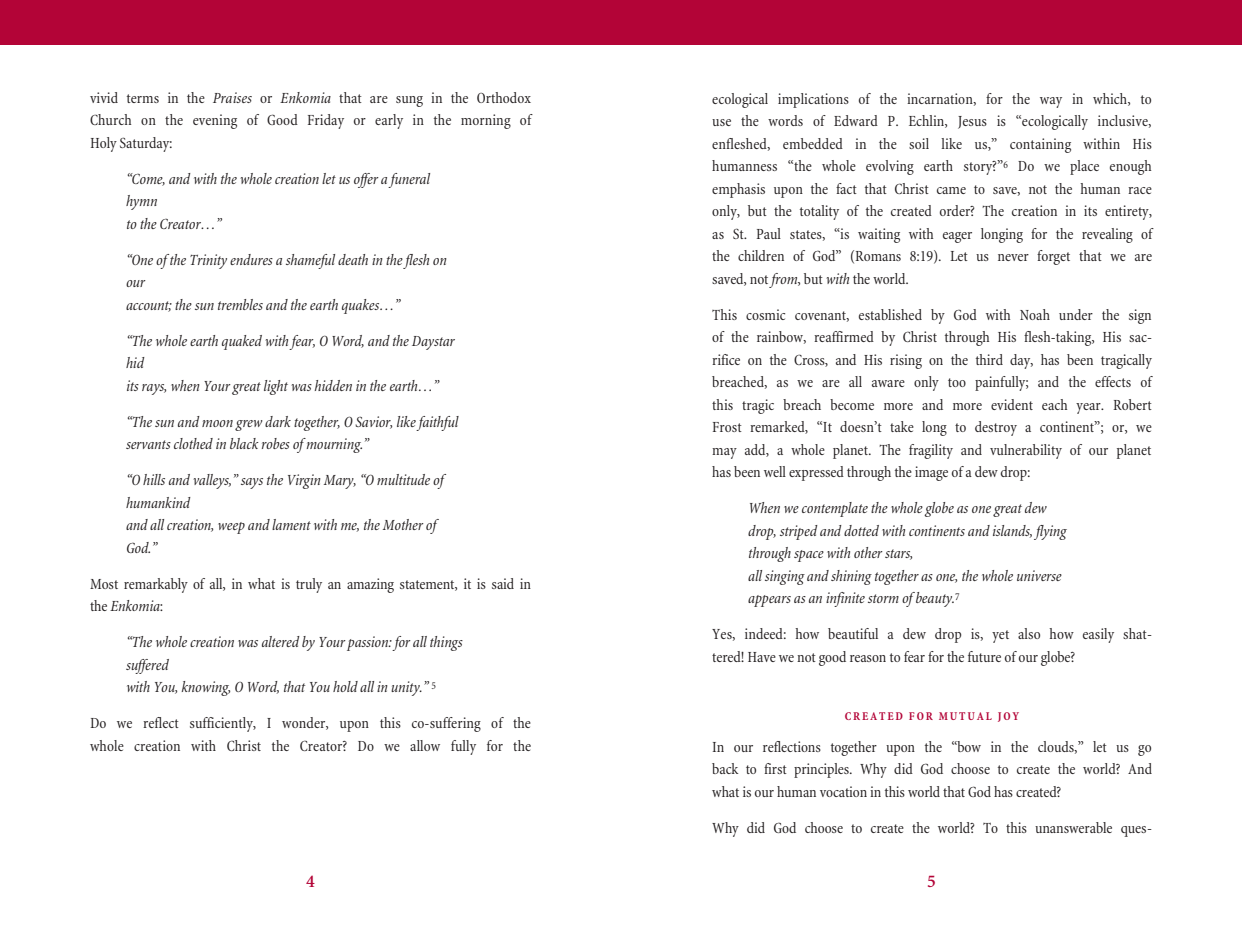
<style>
.page{position:relative;width:1242px;height:945px;background:#fff}
.page>*{position:absolute;margin:0;border:0;box-sizing:border-box;transform-origin:0 0}
.t1{font:600 18px "Minion";color:#b30437}
._3_LECTURE_TEXT{font:condensed 15.75px/22.5px "Minion";letter-spacing:-.005em;color:#231f20;text-align:justify}
._05_INSET_ITALIC_TEX{font:italic condensed 15.75px/22.5px "Minion";letter-spacing:-.01em;color:#231f20}
._3_LECTURE_TEXT-2{font:italic condensed 15.75px/22.5px "Minion";letter-spacing:-.01em;color:#231f20}
._2_SUBTITILE_HEAD{font:700 condensed 12px "Minion";letter-spacing:.15em;color:#b30437}
.s1{font-style:italic}
</style>
<div class="page">
<div style="left:0;top:0;width:1242px;height:45px;background:#b30437"></div>
<p class="_3_LECTURE_TEXT" style="left:90px;top:87px;width:443px">vivid terms in the <span class="s1">Praises</span> or <span class="s1">Enkomia</span> that are sung in the Orthodox Church on the evening of Good Friday or early in the morning of Holy Saturday:</p>
<p class="_05_INSET_ITALIC_TEX" style="left:126px;top:168px;width:305px">“Come, and with the whole creation let us offer a funeral hymn<br>to the Creator…”</p>
<p class="_05_INSET_ITALIC_TEX" style="left:126px;top:249px;width:322px">“One of the Trinity endures a shameful death in the flesh on our<br>account; the sun trembles and the earth quakes…”</p>
<p class="_05_INSET_ITALIC_TEX" style="left:126px;top:330px;width:330px">“The whole earth quaked with fear, O Word, and the Daystar hid<br>its rays, when Your great light was hidden in the earth…”</p>
<p class="_05_INSET_ITALIC_TEX" style="left:126px;top:411px;width:334px">“The sun and moon grew dark together, O Savior, like faithful servants clothed in black robes of mourning.”</p>
<p class="_05_INSET_ITALIC_TEX" style="left:126px;top:470px;width:319px">“O hills and valleys,” says the Virgin Mary, “O multitude of humankind<br>and all creation, weep and lament with me, the Mother of<br>God.”</p>
<p class="_3_LECTURE_TEXT" style="left:90px;top:573px;width:443px">Most remarkably of all, in what is truly an amazing statement, it is said in the <span class="s1">Enkomia</span>:</p>
<p class="_3_LECTURE_TEXT-2" style="left:126px;top:632px;width:338px">“The whole creation was altered by Your passion: for all things suffered<br>with You, knowing, O Word, that You hold all in unity.” <sup>5</sup></p>
<p class="_3_LECTURE_TEXT" style="left:90px;top:713px;width:443px">Do we reflect sufficiently, I wonder, upon this co-suffering of the whole creation with Christ the Creator? Do we allow fully for the</p>
<p class="_3_LECTURE_TEXT" style="left:712px;top:88px;width:441px">ecological implications of the incarnation, for the way in which, to use the words of Edward P. Echlin, Jesus is “ecologically inclusive, enfleshed, embedded in the soil like us,” containing within His humanness “the whole evolving earth story?”<sup>6</sup> Do we place enough emphasis upon the fact that Christ came to save, not the human race only, but the totality of the created order? The creation in its entirety, as St. Paul states, “is waiting with eager longing for the revealing of the children of God” (Romans 8:19). Let us never forget that we are saved, not <span class="s1">from</span>, but <span class="s1">with</span> the world.</p>
<p class="_3_LECTURE_TEXT" style="left:712px;top:304px;width:441px">This cosmic covenant, established by God with Noah under the sign of the rainbow, reaffirmed by Christ through His flesh-taking, His sac&shy;rifice on the Cross, and His rising on the third day, has been tragically breached, as we are all aware only too painfully; and the effects of this tragic breach become more and more evident each year. Robert Frost remarked, “It doesn’t take long to destroy a continent”; or, we may add, a whole planet. The fragility and vulnerability of our planet has been well expressed through the image of a dew drop:</p>
<p class="_05_INSET_ITALIC_TEX" style="left:748px;top:497px;width:320px">When we contemplate the whole globe as one great dew drop, striped and dotted with continents and islands, flying through space with other stars,<br>all singing and shining together as one, the whole universe appears as an infinite storm of beauty.<sup>7</sup></p>
<p class="_3_LECTURE_TEXT" style="left:712px;top:623px;width:441px">Yes, indeed: how beautiful a dew drop is, yet also how easily shat&shy;tered! Have we not good reason to fear for the future of our globe?</p>
<p class="_2_SUBTITILE_HEAD" style="left:845px;top:710px;width:176px">CREATED FOR MUTUAL JOY</p>
<p class="_3_LECTURE_TEXT" style="left:712px;top:736px;width:441px">In our reflections together upon the “bow in the clouds,” let us go back to first principles. Why did God choose to create the world? And what is our human vocation in this world that God has created?</p>
<p class="_3_LECTURE_TEXT" style="left:712px;top:817px;width:441px">Why did God choose to create the world? To this unanswerable ques-</p>
<p class="t1" style="left:306px;top:872px;width:10px">4</p>
<p class="t1" style="left:927px;top:872px;width:10px">5</p>
</div>
